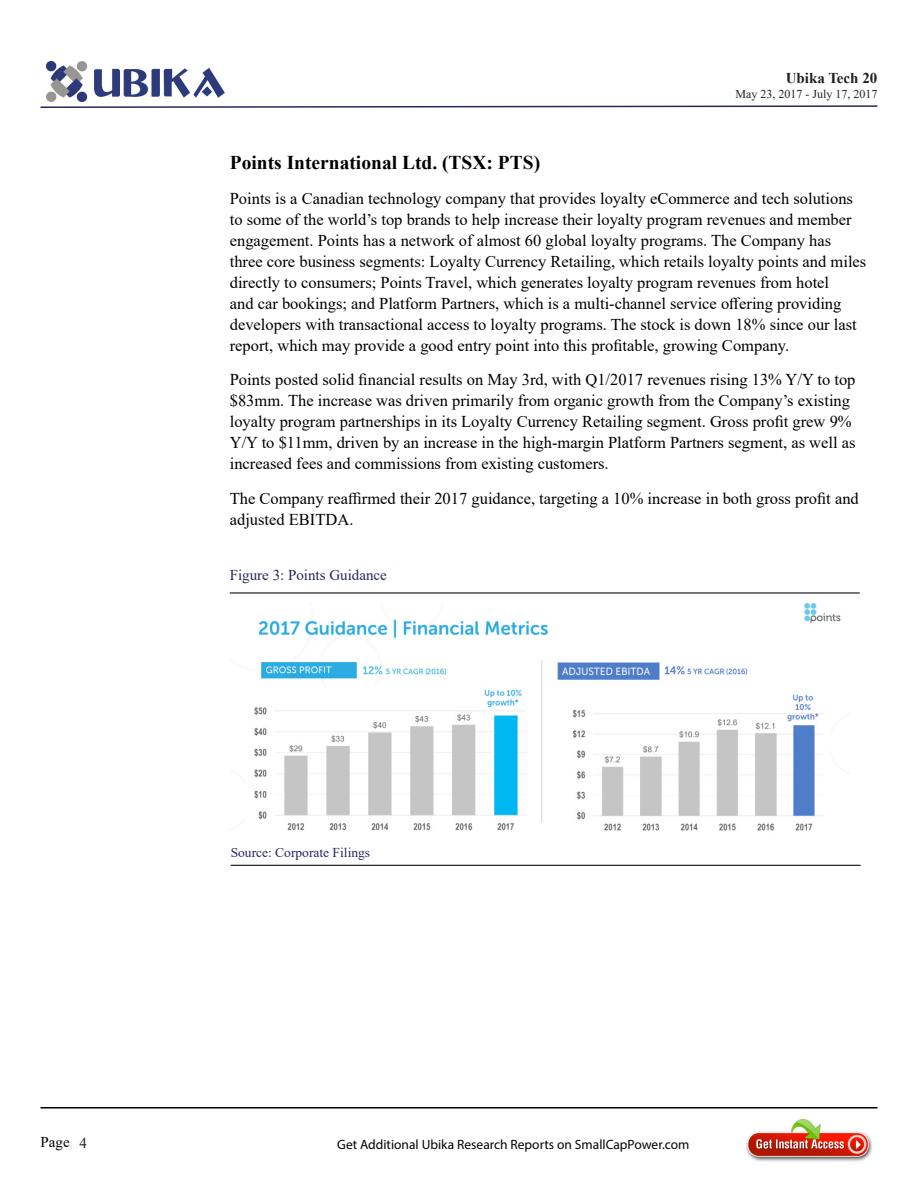
<style>
.page{position:relative;width:918px;height:1188px;background:#fff}
.page>*{position:absolute;margin:0;border:0;box-sizing:border-box;transform-origin:0 0}
.Body_text{font:700 19.5px "Times New Roman";color:#000}
.Body_text-2{font:16.5px/21px "Times New Roman";color:#000}
.Body_text-3{font:15px "Times New Roman";color:#242860}
.t1{font:700 15px "Times New Roman";color:#231f20}
.t2{font:15px "Times New Roman";color:#000}
.t3{font:13.5px "Myriad Pro";color:#040503}
.Body_text-4{font:13.5px "Times New Roman";color:#242860}
.t4{font:12px "Times New Roman";color:#231f20}
.s1{color:#231f20}
</style>
<div class="page">
<img style="left:47px;top:61px;width:178px;height:41px">
<svg style="left:40px;top:105px;width:838px;height:3px"></svg>
<hr style="left:40px;top:1107px;width:838px;height:1px;background:#000">
<img style="left:746px;top:1120px;width:126px;height:42px">
<hr style="left:230px;top:592px;width:630px;height:2px;background:#000">
<hr style="left:231px;top:865px;width:630px;height:1px;background:#000">
<img style="left:254px;top:603px;width:587px;height:228px">
<p class="t1" style="left:786px;top:68px;width:93px">Ubika Tech 20</p>
<p class="t4" style="left:735px;top:85px;width:143px">May 23, 2017 - July 17, 2017</p>
<p class="Body_text" style="left:230px;top:148px;width:312px">Points International Ltd. (TSX: PTS)</p>
<p class="Body_text-2" style="left:230px;top:187px;width:638px">Points is a Canadian technology company that provides loyalty eCommerce and tech solutions to some of the world’s top brands to help increase their loyalty program revenues and member engagement. Points has a network of almost 60 global loyalty programs. The Company has three core business segments: Loyalty Currency Retailing, which retails loyalty points and miles directly to consumers; Points Travel, which generates loyalty program revenues from hotel<br>and car bookings; and Platform Partners, which is a multi-channel service offering providing developers with transactional access to loyalty programs. The stock is down 18% since our last report, which may provide a good entry point into this profitable, growing Company.</p>
<p class="Body_text-2" style="left:230px;top:368px;width:627px">Points posted solid financial results on May 3rd, with Q1/2017 revenues rising 13% Y/Y to top $83mm. The increase was driven primarily from organic growth from the Company’s existing loyalty program partnerships in its Loyalty Currency Retailing segment. Gross profit grew 9% Y/Y to $11mm, driven by an increase in the high-margin Platform Partners segment, as well as increased fees and commissions from existing customers.</p>
<p class="Body_text-2" style="left:230px;top:487px;width:631px">The Company reaffirmed their 2017 guidance, targeting a 10% increase in both gross profit and adjusted EBITDA.</p>
<p class="Body_text-3" style="left:230px;top:564px;width:159px">Figure 3: Points Guidance</p>
<p class="Body_text-4" style="left:231px;top:843px;width:141px">Source: Corporate Filings</p>
<p class="t2" style="left:40px;top:1132px;width:48px">Page <span class="s1">4</span></p>
<p class="t3" style="left:337px;top:1136px;width:354px">Get Additional Ubika Research Reports on SmallCapPower.com</p>
</div>
